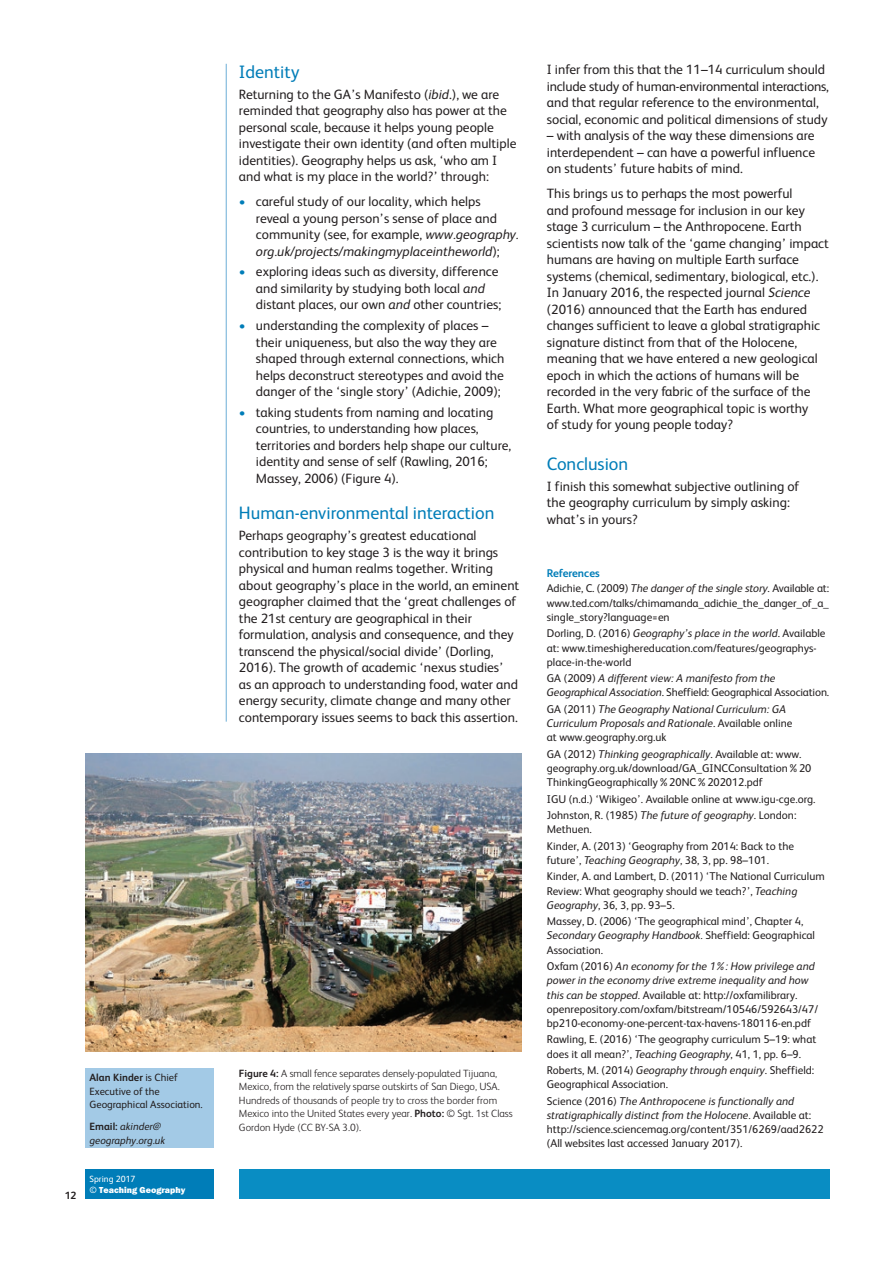
<style>
.page{position:relative;width:893px;height:1263px;background:#fff}
.page>*{position:absolute;margin:0;border:0;box-sizing:border-box;transform-origin:0 0}
.A_Head{font:18px "FS Albert";color:#007db8}
.Main_Text{font:13.5px/16.5px "FS Albert";color:#231f20}
.Main_Text_Bullets{font:13.5px/16.5px "FS Albert";color:#231f20}
.Reference_Text{font:11.25px/14.2px "FS Albert";color:#231f20}
.Reference_Text-2{font:italic 11.25px/14.2px "FS Albert";color:#231f20}
.Reference_Head{font:700 11.25px "FS Albert";color:#007db8}
.t1{font:300 10.5px/13.5px "FS Albert";color:#231f20}
.Bio_Line{font:10.5px/13.5px "FS Albert";color:#231f20}
.Bio_Line-2{font:italic 10.5px/13.5px "FS Albert";color:#231f20}
.t2{font:700 10.5px "FS Albert";color:#231f20}
.t3{font:800 9px "Franklin Gothic Itc T";color:#fff}
.t4{font:9px "FS Albert";color:#fff}
.s1{font-weight:700}
.s2{font-weight:700;font-style:normal}
.s3{font-family:"FS Albert";font-weight:400}
.s4{font-style:italic}
.s5{color:#007db8}
.s6{font-style:normal}
</style>
<div class="page">
<div style="left:85px;top:1169px;width:128px;height:30px;background:#007db8"></div>
<hr style="left:226px;top:64px;width:1px;height:658px;background:#6caed6">
<img style="left:85px;top:754px;width:436px;height:297px">
<div style="left:85px;top:1068px;width:128px;height:80px;background:#a3cae6"></div>
<div style="left:239px;top:1169px;width:590px;height:30px;background:#098dc3"></div>
<p class="t2" style="left:65px;top:1189px;width:13px">12</p>
<p class="Bio_Line" style="left:90px;top:1071px;width:115px"><span class="s1">Alan Kinder</span> is Chief<br>Executive of the<br>Geographical Association.</p>
<p class="Bio_Line-2" style="left:90px;top:1120px;width:77px"><span class="s2">Email:</span> akinder@ geography.org.uk</p>
<p class="t4" style="left:90px;top:1174px;width:47px">Spring 2017</p>
<p class="t3" style="left:90px;top:1185px;width:97px"><span class="s3">©</span> Teaching Geography</p>
<p class="A_Head" style="left:239px;top:61px;width:62px">Identity</p>
<p class="Main_Text" style="left:239px;top:86px;width:279px">Returning to the GA’s Manifesto (<span class="s4">ibid</span>.), we are reminded that geography also has power at the personal scale, because it helps young people investigate their own identity (and often multiple identities). Geography helps us ask, ‘who am I and what is my place in the world?’ through:</p>
<p class="Main_Text_Bullets" style="left:256px;top:193px;width:264px;text-indent:-17px"><span class="s5">•</span> careful study of our locality, which helps<br>reveal a young person’s sense of place and community (see, for example, <span class="s4">www.geography. org.uk/projects/makingmyplaceintheworld</span>);</p>
<p class="Main_Text_Bullets" style="left:256px;top:263px;width:247px;text-indent:-17px"><span class="s5">•</span> exploring ideas such as diversity, difference and similarity by studying both local <span class="s4">and </span>distant places, our own <span class="s4">and</span> other countries;</p>
<p class="Main_Text_Bullets" style="left:256px;top:317px;width:250px;text-indent:-17px"><span class="s5">•</span> understanding the complexity of places – their uniqueness, but also the way they are shaped through external connections, which helps deconstruct stereotypes and avoid the danger of the ‘single story’ (Adichie, 2009);</p>
<p class="Main_Text_Bullets" style="left:256px;top:404px;width:257px;text-indent:-17px"><span class="s5">•</span> taking students from naming and locating countries, to understanding how places, territories and borders help shape our culture, identity and sense of self (Rawling, 2016; Massey, 2006) (Figure 4).</p>
<p class="A_Head" style="left:239px;top:503px;width:257px">Human-environmental interaction</p>
<p class="Main_Text" style="left:239px;top:527px;width:282px">Perhaps geography’s greatest educational contribution to key stage 3 is the way it brings physical and human realms together. Writing about geography’s place in the world, an eminent geographer claimed that the ‘great challenges of the 21st century are geographical in their formulation, analysis and consequence, and they transcend the physical/social divide’ (Dorling, 2016). The growth of academic ‘nexus studies’ as an approach to understanding food, water and energy security, climate change and many other contemporary issues seems to back this assertion.</p>
<p class="t1" style="left:239px;top:1066px;width:275px"><span class="s1">Figure 4:</span> A small fence separates densely-populated Tijuana, Mexico, from the relatively sparse outskirts of San Diego, USA.<br>Hundreds of thousands of people try to cross the border from Mexico into the United States every year. <span class="s1">Photo:</span> © Sgt. 1st Class Gordon Hyde (CC BY-SA 3.0).</p>
<p class="Main_Text" style="left:547px;top:61px;width:284px">I infer from this that the 11–14 curriculum should include study of human-environmental interactions, and that regular reference to the environmental, social, economic and political dimensions of study</p>
<p class="Main_Text" style="left:547px;top:127px;width:270px;text-align:justify">– with analysis of the way these dimensions are interdependent – can have a powerful influence on students’ future habits of mind.</p>
<p class="Main_Text" style="left:547px;top:185px;width:283px">This brings us to perhaps the most powerful<br>and profound message for inclusion in our key stage 3 curriculum – the Anthropocene. Earth scientists now talk of the ‘game changing’ impact humans are having on multiple Earth surface systems (chemical, sedimentary, biological, etc.).<br>In January 2016, the respected journal <span class="s4">Science </span>(2016) announced that the Earth has endured changes sufficient to leave a global stratigraphic signature distinct from that of the Holocene, meaning that we have entered a new geological epoch in which the actions of humans will be recorded in the very fabric of the surface of the Earth. What more geographical topic is worthy<br>of study for young people today?</p>
<p class="A_Head" style="left:547px;top:454px;width:83px">Conclusion</p>
<p class="Main_Text" style="left:547px;top:478px;width:254px">I finish this somewhat subjective outlining of the geography curriculum by simply asking: what’s in yours?</p>
<p class="Reference_Head" style="left:547px;top:567px;width:54px">References</p>
<p class="Reference_Text" style="left:547px;top:581px;width:284px;text-align:justify">Adichie, C. (2009) <span class="s4">The danger of the single story</span>. Available at: www.ted.com/talks/chimamanda_adichie_the_danger_of_a_ single_story?language=en</p>
<p class="Reference_Text" style="left:547px;top:626px;width:280px">Dorling, D. (2016) <span class="s4">Geography’s place in the world</span>. Available at: www.timeshighereducation.com/features/geographys&shy;place-in-the-world</p>
<p class="Reference_Text-2" style="left:547px;top:671px;width:284px"><span class="s6">GA (2009)</span> A different view: A manifesto from the<br>Geographical Association<span class="s6">. Sheffield: Geographical Association.</span></p>
<p class="Reference_Text-2" style="left:547px;top:702px;width:247px"><span class="s6">GA (2011)</span> The Geography National Curriculum: GA<br>Curriculum Proposals and Rationale<span class="s6">. Available online at www.geography.org.uk</span></p>
<p class="Reference_Text" style="left:547px;top:747px;width:266px">GA (2012) <span class="s4">Thinking geographically</span>. Available at: www. geography.org.uk/download/GA_GINCConsultation%20<br>ThinkingGeographically%20NC%202012.pdf</p>
<p class="Reference_Text" style="left:547px;top:792px;width:270px">IGU (n.d.) ‘Wikigeo’. Available online at www.igu-cge.org.</p>
<p class="Reference_Text" style="left:547px;top:808px;width:251px">Johnston, R. (1985) <span class="s4">The future of geography</span>. London:<br>Methuen.</p>
<p class="Reference_Text" style="left:547px;top:839px;width:249px">Kinder, A. (2013) ‘Geography from 2014: Back to the future’, <span class="s4">Teaching Geography</span>, 38, 3, pp. 98–101.</p>
<p class="Reference_Text" style="left:547px;top:869px;width:279px">Kinder, A. and Lambert, D. (2011) ‘The National Curriculum<br>Review: What geography should we teach?’, <span class="s4">Teaching<br>Geography</span>, 36, 3, pp. 93–5.</p>
<p class="Reference_Text" style="left:547px;top:914px;width:270px">Massey, D. (2006) ‘The geographical mind’, Chapter 4,<br><span class="s4">Secondary Geography Handbook.</span> Sheffield: Geographical<br>Association.</p>
<p class="Reference_Text" style="left:547px;top:959px;width:273px">Oxfam (2016) <span class="s4">An economy for the 1%: How privilege and power in the economy drive extreme inequality and how this can be stopped.</span> Available at: http://oxfamilibrary. openrepository.com/oxfam/bitstream/10546/592643/47/ bp210-economy-one-percent-tax-havens-180116-en.pdf</p>
<p class="Reference_Text" style="left:547px;top:1032px;width:271px">Rawling, E. (2016) ‘The geography curriculum 5–19: what does it all mean?’, <span class="s4">Teaching Geography</span>, 41, 1, pp. 6–9.</p>
<p class="Reference_Text" style="left:547px;top:1063px;width:269px">Roberts, M. (2014) <span class="s4">Geography through enquiry</span>. Sheffield:<br>Geographical Association.</p>
<p class="Reference_Text" style="left:547px;top:1094px;width:278px">Science (2016) <span class="s4">The Anthropocene is functionally and stratigraphically distinct from the Holocene.</span> Available at: http://science.sciencemag.org/content/351/6269/aad2622 (All websites last accessed January 2017).</p>
</div>
